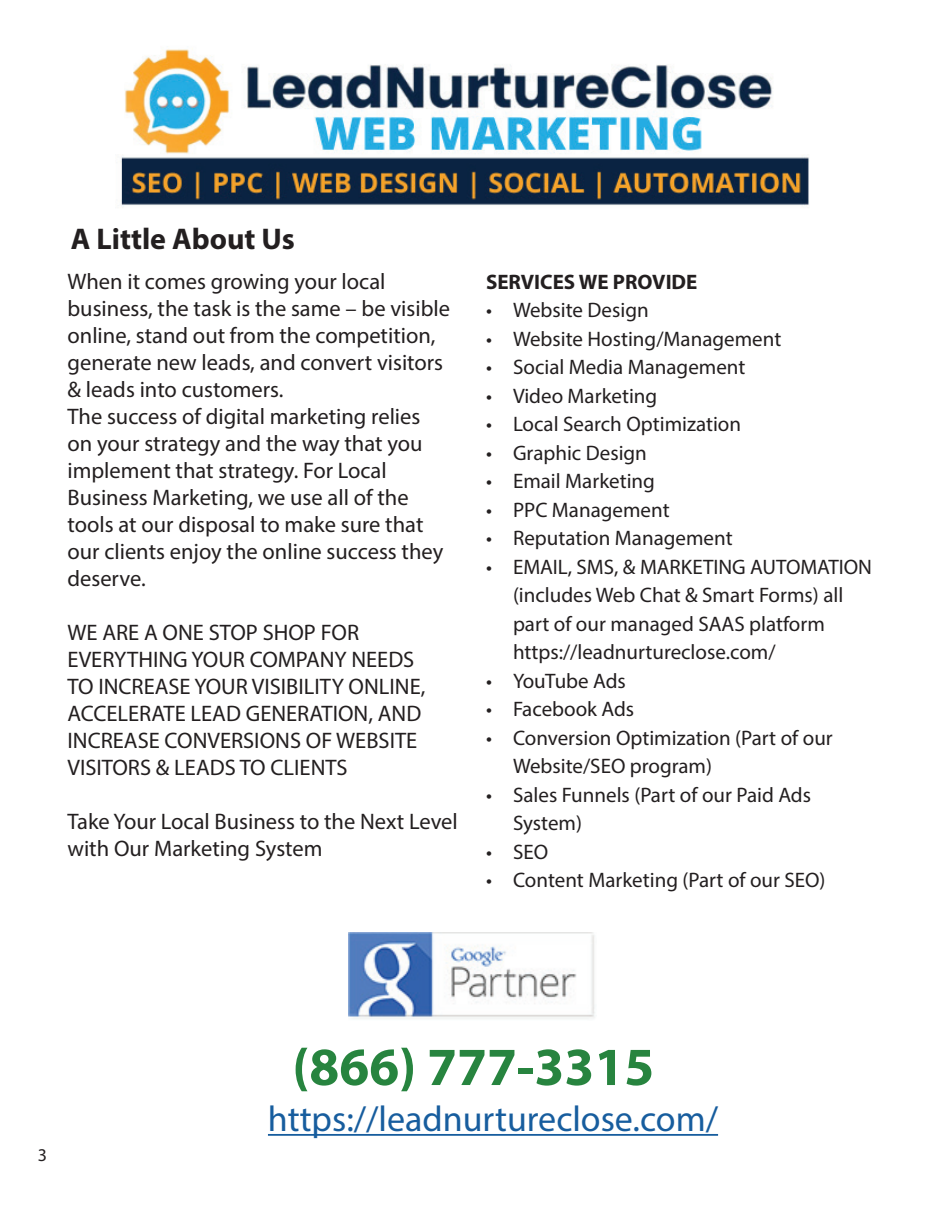
<style>
.page{position:relative;width:945px;height:1215px;background:#fff}
.page>*{position:absolute;margin:0;border:0;box-sizing:border-box;transform-origin:0 0}
.t1{font:700 54px "Myriad Pro";color:#27843f}
.t2{font:36px "Myriad Pro";color:#175d9e}
.t3{font:700 30px "Myriad Pro";color:#231f20}
.t4{font:22.5px/27px "Myriad Pro";color:#231f20}
.t5{font:21px/28.5px "Myriad Pro";color:#231f20}
.t6{font:700 21px "Myriad Pro";color:#231f20}
.t7{font:18px "Myriad Pro";color:#231f20}
</style>
<div class="page">
<hr style="left:268px;top:1134px;width:450px;height:2px;background:#175d9e">
<img style="left:348px;top:932px;width:247px;height:87px">
<img style="left:120px;top:49px;width:689px;height:159px">
<h3 class="t3" style="left:71px;top:219px;width:225px">A Little About Us</h3>
<p class="t4" style="left:68px;top:268px;width:384px">When it comes growing your local business, the task is the same – be visible online, stand out from the competition, generate new leads, and convert visitors &amp; leads into customers.<br>The success of digital marketing relies on your strategy and the way that you implement that strategy. For Local Business Marketing, we use all of the tools at our disposal to make sure that our clients enjoy the online success they deserve.</p>
<p class="t4" style="left:68px;top:619px;width:359px">WE ARE A ONE STOP SHOP FOR<br>EVERYTHING YOUR COMPANY NEEDS<br>TO INCREASE YOUR VISIBILITY ONLINE,<br>ACCELERATE LEAD GENERATION, AND<br>INCREASE CONVERSIONS OF WEBSITE<br>VISITORS &amp; LEADS TO CLIENTS</p>
<p class="t4" style="left:68px;top:808px;width:392px">Take Your Local Business to the Next Level with Our Marketing System</p>
<p class="t6" style="left:486px;top:268px;width:213px">SERVICES WE PROVIDE</p>
<p class="t5" style="left:486px;top:296px;width:164px">• Website Design</p>
<p class="t5" style="left:486px;top:324px;width:297px">• Website Hosting/Management</p>
<p class="t5" style="left:486px;top:353px;width:261px">• Social Media Management</p>
<p class="t5" style="left:486px;top:381px;width:173px">• Video Marketing</p>
<p class="t5" style="left:486px;top:410px;width:257px">• Local Search Optimization</p>
<p class="t5" style="left:486px;top:438px;width:162px">• Graphic Design</p>
<p class="t5" style="left:486px;top:467px;width:171px">• Email Marketing</p>
<p class="t5" style="left:486px;top:495px;width:185px">• PPC Management</p>
<p class="t5" style="left:486px;top:524px;width:248px">• Reputation Management</p>
<p class="t5" style="left:513px;top:552px;width:361px;text-indent:-27px">• EMAIL, SMS, &amp; MARKETING AUTOMATION (includes Web Chat &amp; Smart Forms) all part of our managed SAAS platform https://leadnurtureclose.com/</p>
<p class="t5" style="left:486px;top:666px;width:141px">• YouTube Ads</p>
<p class="t5" style="left:486px;top:695px;width:150px">• Facebook Ads</p>
<p class="t5" style="left:513px;top:723px;width:321px;text-indent:-27px">• Conversion Optimization (Part of our<br>Website/SEO program)</p>
<p class="t5" style="left:513px;top:780px;width:300px;text-indent:-27px">• Sales Funnels (Part of our Paid Ads<br>System)</p>
<p class="t5" style="left:486px;top:837px;width:64px">• SEO</p>
<p class="t5" style="left:486px;top:866px;width:341px">• Content Marketing (Part of our SEO)</p>
<p class="t7" style="left:38px;top:1144px;width:11px">3</p>
<h1 class="t1" style="left:292px;top:1032px;width:363px">(866) 777-3315</h1>
<h2 class="t2" style="left:268px;top:1097px;width:452px">https://leadnurtureclose.com/</h2>
</div>
